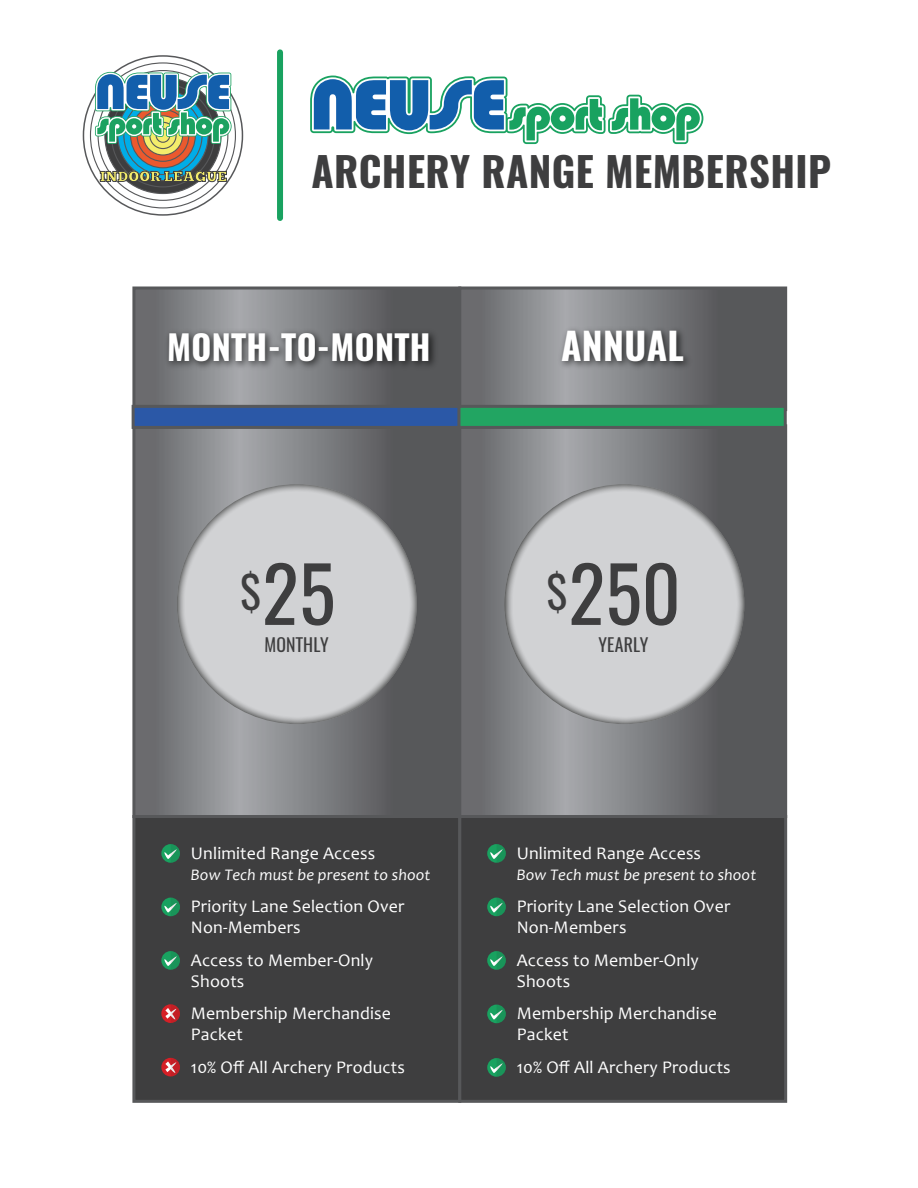
<style>
.page{position:relative;width:918px;height:1188px;background:#fff}
.page>*{position:absolute;margin:0;border:0;box-sizing:border-box;transform-origin:0 0}
.t1{font:76.05px "Oswald";color:#3e3e3f}
.t2{font:700 40.5px "Oswald";letter-spacing:.01em;color:#3e3e3f}
.t3{font:700 37.35px "Oswald";letter-spacing:.01em;color:#fff}
.t4{font:700 34.05px "Oswald";letter-spacing:.01em;color:#fff}
.t5{font:17.85px/21.1px "Candara";letter-spacing:.01em;color:#fff}
.t6{font:17.85px "Oswald";letter-spacing:.01em;color:#3e3e3f}
.t7{font:italic 16.2px "Candara";letter-spacing:.01em;color:#fff}
.t8{font:14.25px "Chunk Five";letter-spacing:.025em;color:#f4ed6b}
</style>
<div class="page">
<svg style="left:136px;top:429px;width:321px;height:385px;background:#727376"></svg>
<svg style="left:136px;top:290px;width:321px;height:115px;background:#76777a"></svg>
<div style="left:132px;top:286px;width:329px;height:125px;border:3px solid #57585a"></div>
<div style="left:132px;top:405px;width:329px;height:24px;background:#2b58a7;border:3px solid #57585a"></div>
<img style="left:159px;top:323px;width:284px;height:62px">
<svg style="left:177px;top:484px;width:240px;height:240px;background:#cbccce"></svg>
<svg style="left:462px;top:429px;width:321px;height:385px;background:#727476"></svg>
<div style="left:458px;top:424px;width:329px;height:394px;border:3px solid #57585a"></div>
<div style="left:132px;top:815px;width:329px;height:288px;background:#3e3e3f;border:3px solid #57585a"></div>
<div style="left:458px;top:815px;width:329px;height:288px;background:#3e3e3f;border:3px solid #57585a"></div>
<svg style="left:462px;top:290px;width:321px;height:115px;background:#737477"></svg>
<div style="left:458px;top:286px;width:329px;height:125px;border:3px solid #57585a"></div>
<div style="left:457px;top:405px;width:330px;height:24px;background:#22a562;border:3px solid #57585a"></div>
<img style="left:553px;top:319px;width:144px;height:68px">
<svg style="left:504px;top:484px;width:240px;height:240px;background:#cbccce"></svg>
<svg style="left:83px;top:56px;width:159px;height:159px"></svg>
<svg style="left:90px;top:63px;width:145px;height:145px"></svg>
<svg style="left:98px;top:71px;width:130px;height:129px"></svg>
<svg style="left:105px;top:77px;width:116px;height:117px"></svg>
<div style="left:112px;top:84px;width:102px;height:103px;background:#3e3e3f;border-radius:50%"></div>
<svg style="left:118px;top:90px;width:90px;height:91px"></svg>
<svg style="left:124px;top:96px;width:78px;height:79px"></svg>
<svg style="left:131px;top:103px;width:64px;height:65px"></svg>
<svg style="left:137px;top:110px;width:52px;height:51px"></svg>
<svg style="left:143px;top:116px;width:40px;height:39px"></svg>
<div style="left:143px;top:115px;width:40px;height:41px;border:1px solid #57585a;border-radius:50%"></div>
<svg style="left:150px;top:122px;width:26px;height:27px"></svg>
<div style="left:149px;top:122px;width:28px;height:27px;border:1px solid #57585a;border-radius:50%"></div>
<svg style="left:95px;top:72px;width:137px;height:72px;background:#659ea3"></svg>
<svg style="left:100px;top:170px;width:127px;height:12px"></svg>
<svg style="left:310px;top:76px;width:393px;height:68px"></svg>
<div style="left:277px;top:52px;width:6px;height:166px;background:#19a260"></div>
<svg style="left:161px;top:844px;width:19px;height:19px"></svg>
<svg style="left:164px;top:844px;width:16px;height:19px"></svg>
<svg style="left:161px;top:898px;width:19px;height:18px"></svg>
<svg style="left:164px;top:898px;width:16px;height:18px"></svg>
<svg style="left:161px;top:951px;width:19px;height:19px"></svg>
<svg style="left:164px;top:951px;width:16px;height:19px"></svg>
<svg style="left:161px;top:1004px;width:19px;height:19px"></svg>
<svg style="left:165px;top:1004px;width:15px;height:19px"></svg>
<svg style="left:161px;top:1058px;width:19px;height:18px"></svg>
<svg style="left:165px;top:1058px;width:15px;height:18px"></svg>
<svg style="left:487px;top:844px;width:19px;height:19px"></svg>
<svg style="left:489px;top:844px;width:17px;height:19px"></svg>
<svg style="left:487px;top:898px;width:19px;height:18px"></svg>
<svg style="left:489px;top:898px;width:17px;height:18px"></svg>
<svg style="left:487px;top:951px;width:19px;height:19px"></svg>
<svg style="left:489px;top:951px;width:17px;height:19px"></svg>
<svg style="left:487px;top:1005px;width:19px;height:18px"></svg>
<svg style="left:489px;top:1005px;width:17px;height:18px"></svg>
<svg style="left:487px;top:1058px;width:19px;height:19px"></svg>
<svg style="left:489px;top:1058px;width:17px;height:19px"></svg>
<p class="t8" style="left:100px;top:168px;width:128px">INDOOR LEAGUE</p>
<h2 class="t2" style="left:311px;top:144px;width:521px">ARCHERY RANGE MEMBERSHIP</h2>
<h3 class="t4" style="left:167px;top:323px;width:265px">MONTH-TO-MONTH</h3>
<h3 class="t3" style="left:561px;top:320px;width:124px">ANNUAL</h3>
<h1 class="t1" style="left:240px;top:541px;width:97px"><sup>$</sup>25</h1>
<p class="t6" style="left:265px;top:632px;width:66px">MONTHLY</p>
<p class="t5" style="left:191px;top:842px;width:186px">Unlimited Range Access</p>
<p class="t7" style="left:191px;top:864px;width:241px">Bow Tech must be present to shoot</p>
<p class="t5" style="left:191px;top:896px;width:215px">Priority Lane Selection Over<br>Non-Members</p>
<p class="t5" style="left:191px;top:949px;width:184px">Access to Member-Only<br>Shoots</p>
<p class="t5" style="left:191px;top:1003px;width:202px">Membership Merchandise<br>Packet</p>
<p class="t5" style="left:191px;top:1056px;width:215px">10% Off All Archery Products</p>
<h1 class="t1" style="left:547px;top:541px;width:135px"><sup>$</sup>250</h1>
<p class="t6" style="left:599px;top:632px;width:51px">YEARLY</p>
<p class="t5" style="left:517px;top:842px;width:186px">Unlimited Range Access</p>
<p class="t7" style="left:517px;top:864px;width:241px">Bow Tech must be present to shoot</p>
<p class="t5" style="left:517px;top:896px;width:215px">Priority Lane Selection Over<br>Non-Members</p>
<p class="t5" style="left:517px;top:949px;width:184px">Access to Member-Only<br>Shoots</p>
<p class="t5" style="left:517px;top:1003px;width:202px">Membership Merchandise<br>Packet</p>
<p class="t5" style="left:517px;top:1056px;width:215px">10% Off All Archery Products</p>
</div>
